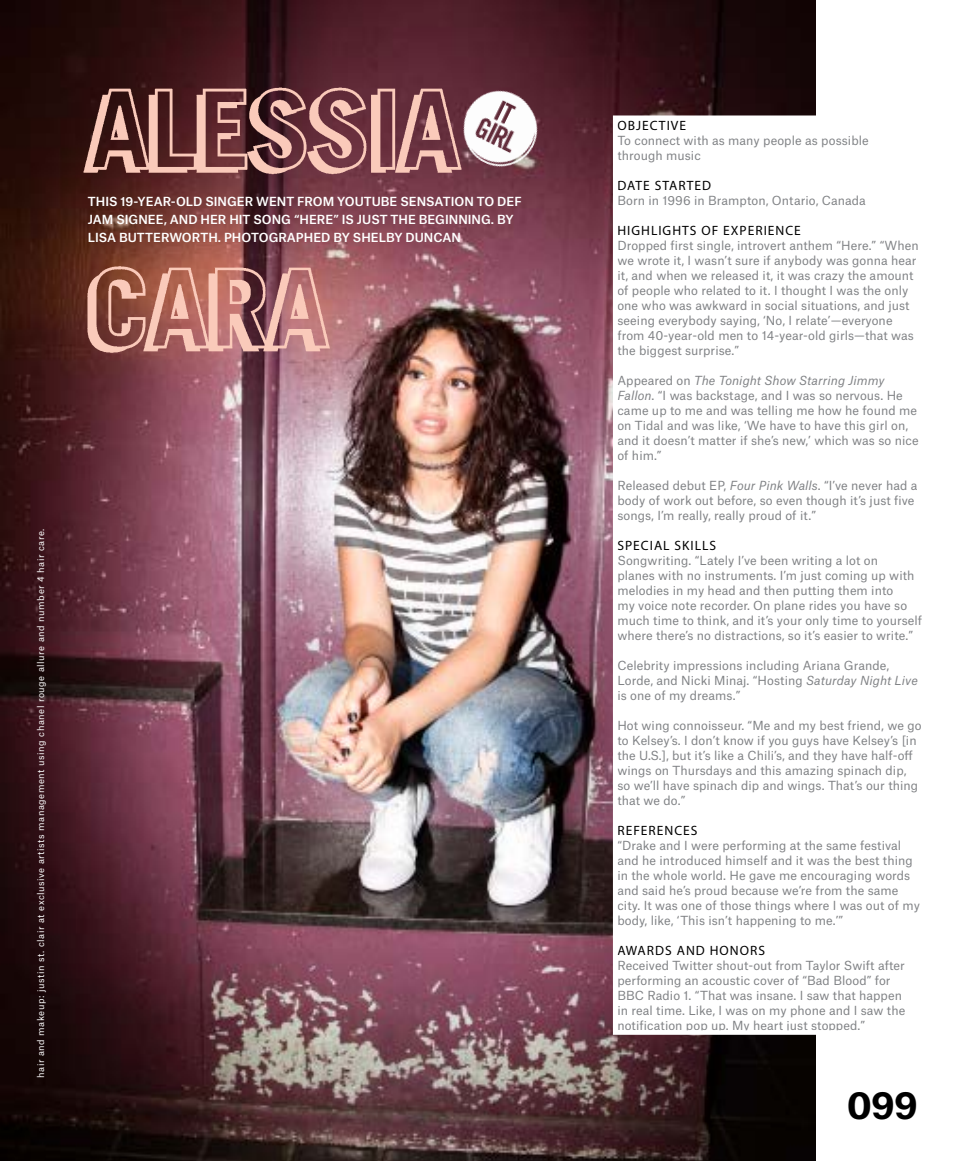
<style>
.page{position:relative;width:972px;height:1161px;background:#fff}
.page>*{position:absolute;margin:0;border:0;box-sizing:border-box;transform-origin:0 0}
.t1{font:700 36px "Atlas Grotesk";color:#000}
.t2{font:13.5px "Myriad Pro";letter-spacing:.075em;color:#000}
.t3{font:12px/15px "Atlas Grotesk";letter-spacing:.005em;color:#808285}
.t4{font:500 12px/18px "Atlas Grotesk";color:#fff}
.t5{font:9px "Atlas Grotesk";letter-spacing:.06em;color:#fff}
.s1{font-style:italic}
</style>
<div class="page">
<img style="left:0;top:0;width:816px;height:1161px">
<div style="left:615px;top:118px;width:310px;height:915px;background:#fff"></div>
<img style="left:54px;top:68px;width:436px;height:304px">
<img style="left:444px;top:73px;width:113px;height:113px">
<p class="t4" style="left:88px;top:191px;width:435px">THIS 19-YEAR-OLD SINGER WENT FROM YOUTUBE SENSATION TO DEF<br>JAM SIGNEE, AND HER HIT SONG “HERE” IS JUST THE BEGINNING. BY<br>LISA BUTTERWORTH. PHOTOGRAPHED BY SHELBY DUNCAN</p>
<p class="t5" style="left:34px;top:1078px;width:551px;rotate:-90deg">hair and makeup: justin st. clair at exclusive artists management using chanel rouge allure and number 4 hair care.</p>
<p class="t2" style="left:617px;top:117px;width:70px">OBJECTIVE</p>
<p class="t3" style="left:617px;top:132px;width:253px">To connect with as many people as possible through music</p>
<p class="t2" style="left:617px;top:177px;width:95px">DATE STARTED</p>
<p class="t3" style="left:617px;top:192px;width:250px">Born in 1996 in Brampton, Ontario, Canada</p>
<p class="t2" style="left:617px;top:222px;width:185px">HIGHLIGHTS OF EXPERIENCE</p>
<p class="t3" style="left:617px;top:237px;width:303px">Dropped first single, introvert anthem “Here.” “When we wrote it, I wasn’t sure if anybody was gonna hear it, and when we released it, it was crazy the amount of people who related to it. I thought I was the only one who was awkward in social situations, and just seeing everybody saying, ‘No, I relate’—everyone from 40-year-old men to 14-year-old girls—that was the biggest surprise.”</p>
<p class="t3" style="left:617px;top:372px;width:303px">Appeared on <span class="s1">The Tonight Show Starring Jimmy Fallon</span>. “I was backstage, and I was so nervous. He came up to me and was telling me how he found me on Tidal and was like, ‘We have to have this girl on, and it doesn’t matter if she’s new,’ which was so nice of him.”</p>
<p class="t3" style="left:617px;top:477px;width:302px">Released debut EP, <span class="s1">Four Pink Walls</span>. “I’ve never had a body of work out before, so even though it’s just five songs, I’m really, really proud of it.”</p>
<p class="t2" style="left:617px;top:537px;width:100px">SPECIAL SKILLS</p>
<p class="t3" style="left:617px;top:552px;width:306px">Songwriting. “Lately I’ve been writing a lot on<br>planes with no instruments. I’m just coming up with melodies in my head and then putting them into<br>my voice note recorder. On plane rides you have so much time to think, and it’s your only time to yourself where there’s no distractions, so it’s easier to write.”</p>
<p class="t3" style="left:617px;top:657px;width:302px">Celebrity impressions including Ariana Grande,<br>Lorde, and Nicki Minaj. “Hosting <span class="s1">Saturday Night Live </span>is one of my dreams.”</p>
<p class="t3" style="left:617px;top:717px;width:306px">Hot wing connoisseur. “Me and my best friend, we go to Kelsey’s. I don’t know if you guys have Kelsey’s [in the U.S.], but it’s like a Chili’s, and they have half-off wings on Thursdays and this amazing spinach dip, so we’ll have spinach dip and wings. That’s our thing that we do.”</p>
<p class="t2" style="left:617px;top:822px;width:82px">REFERENCES</p>
<p class="t3" style="left:617px;top:837px;width:304px">“Drake and I were performing at the same festival and he introduced himself and it was the best thing in the whole world. He gave me encouraging words and said he’s proud because we’re from the same city. It was one of those things where I was out of my body, like, ‘This isn’t happening to me.’”</p>
<p class="t2" style="left:617px;top:942px;width:149px">AWARDS AND HONORS</p>
<p class="t3" style="left:617px;top:957px;width:289px">Received Twitter shout-out from Taylor Swift after performing an acoustic cover of “Bad Blood” for BBC Radio 1. “That was insane. I saw that happen in real time. Like, I was on my phone and I saw the notification pop up. My heart just stopped.”</p>
<h1 class="t1" style="left:847px;top:1076px;width:73px">099</h1>
</div>
